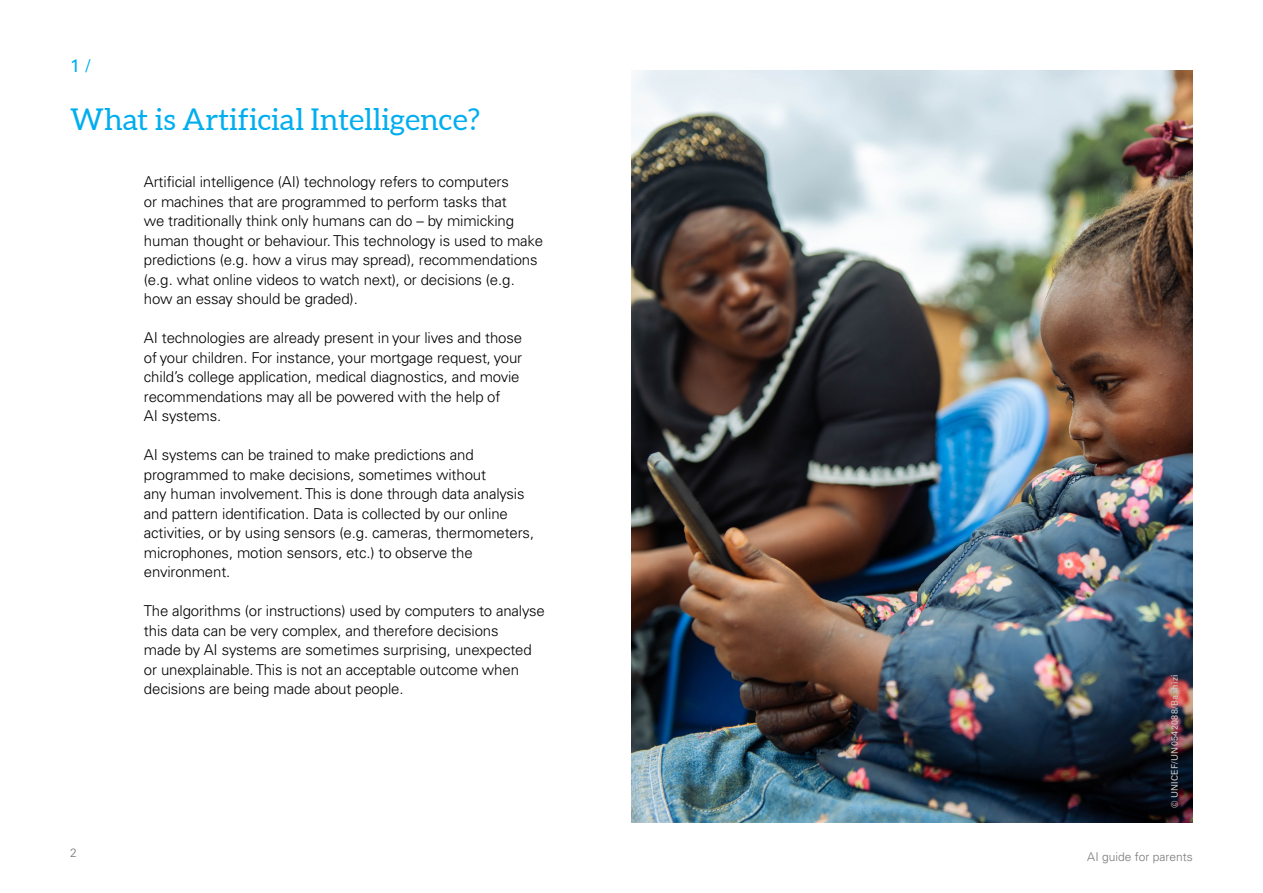
<style>
.page{position:relative;width:1263px;height:893px;background:#fff}
.page>*{position:absolute;margin:0;border:0;box-sizing:border-box;transform-origin:0 0}
.SubChapter_1{font:30px "Aleo";color:#00aeef}
.SubChapter_1-2{font:18px "Univers LT Pro 55 Roman";color:#00aeef}
.Text_-_Left{font:300 15px/19.5px "Univers LT Pro 45";letter-spacing:-.01em;color:#000}
.t1{font:300 12px "Univers LT Pro 45";letter-spacing:.005em;color:#77777a}
.Side_Column{font:9px "Univers LT Pro 55 Roman";letter-spacing:.03em;color:#ccc}
</style>
<div class="page">
<img style="left:631px;top:70px;width:562px;height:753px">
<p class="SubChapter_1-2" style="left:70px;top:54px;width:22px">1 /</p>
<p class="SubChapter_1" style="left:70px;top:102px;width:412px">What is Artificial Intelligence?</p>
<p class="Text_-_Left" style="left:144px;top:172px;width:401px">Artificial intelligence (AI) technology refers to computers<br>or machines that are programmed to perform tasks that<br>we traditionally think only humans can do – by mimicking human thought or behaviour. This technology is used to make predictions (e.g. how a virus may spread), recommendations (e.g. what online videos to watch next), or decisions (e.g. how an essay should be graded).</p>
<p class="Text_-_Left" style="left:144px;top:328px;width:380px">AI technologies are already present in your lives and those of your children. For instance, your mortgage request, your child’s college application, medical diagnostics, and movie recommendations may all be powered with the help of<br>AI systems.</p>
<p class="Text_-_Left" style="left:144px;top:445px;width:392px">AI systems can be trained to make predictions and programmed to make decisions, sometimes without<br>any human involvement. This is done through data analysis and pattern identification. Data is collected by our online activities, or by using sensors (e.g. cameras, thermometers, microphones, motion sensors, etc.) to observe the environment.</p>
<p class="Text_-_Left" style="left:144px;top:601px;width:402px">The algorithms (or instructions) used by computers to analyse this data can be very complex, and therefore decisions<br>made by AI systems are sometimes surprising, unexpected or unexplainable. This is not an acceptable outcome when decisions are being made about people.</p>
<p class="Side_Column" style="left:1169px;top:808px;width:135px;rotate:-90deg">© UNICEF/UN0542088/Bashizi</p>
<p class="t1" style="left:70px;top:845px;width:8px">2</p>
<p class="t1" style="left:1087px;top:850px;width:107px">AI guide for parents</p>
</div>
